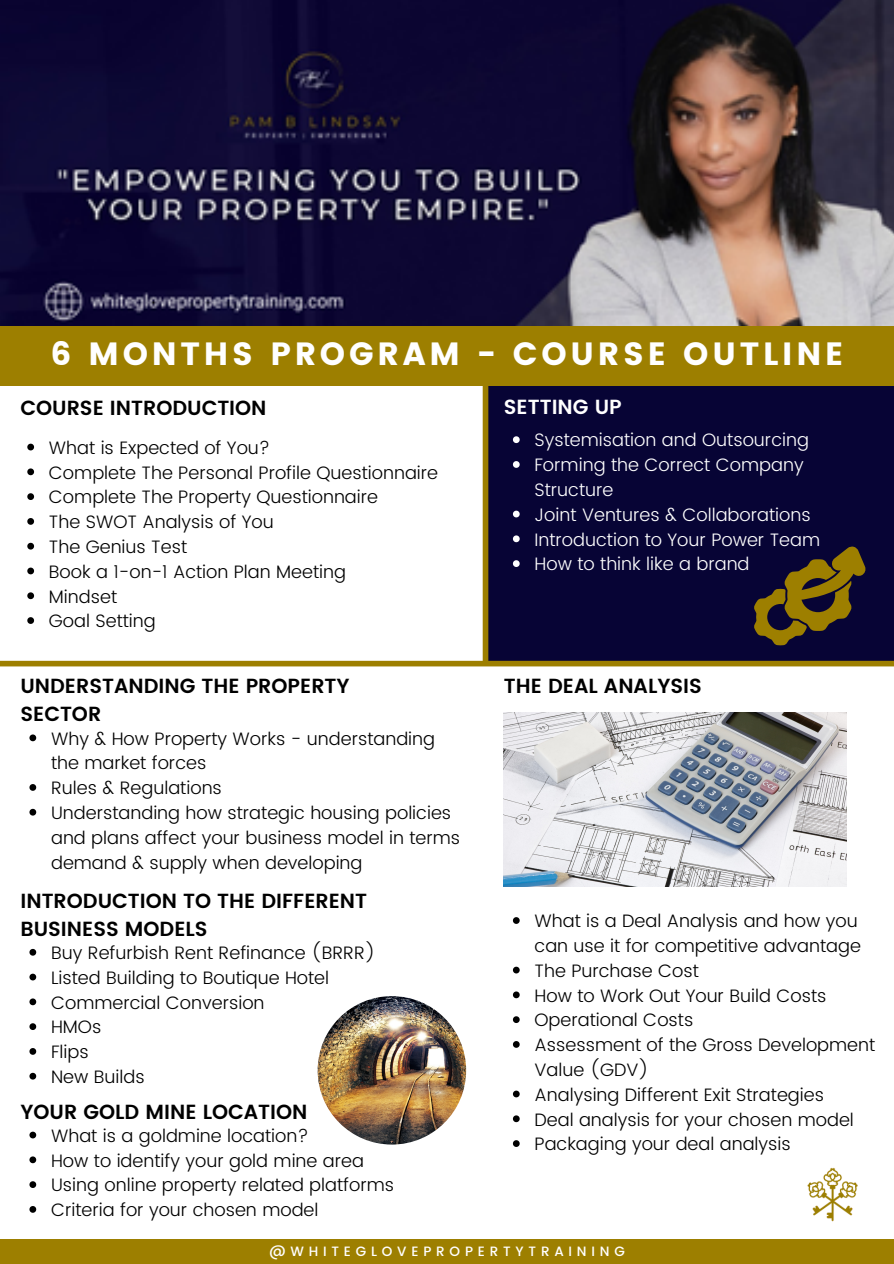
<style>
.page{position:relative;width:894px;height:1264px;background:#fff}
.page>*{position:absolute;margin:0;border:0;box-sizing:border-box;transform-origin:0 0}
.t1{font:32.1px "Poppins";letter-spacing:.12em;color:#fff}
.t2{font:600 20.4px/28.2px "Poppins";color:#000}
.t3{font:600 20.4px "Poppins";color:#fff}
.t4{font:300 18px/24.8px "Poppins";color:#000}
.t5{font:300 18px/24.8px "Poppins";color:#fff}
.t6{font:500 13.5px "Poppins";letter-spacing:.355em;color:#fff}
</style>
<div class="page">
<img style="left:0;top:0;width:893px;height:326px">
<div style="left:0;top:326px;width:893px;height:60px;background:#9d7f00"></div>
<div style="left:488px;top:386px;width:405px;height:274px;background:#070435"></div>
<div style="left:482px;top:374px;width:6px;height:286px;background:#9d7f00"></div>
<div style="left:0;top:660px;width:893px;height:6px;background:#9d7f00"></div>
<img style="left:503px;top:712px;width:343px;height:174px">
<div style="left:0;top:1238px;width:893px;height:25px;background:#9d7f00"></div>
<svg style="left:29px;top:948px;width:7px;height:7px"></svg>
<svg style="left:29px;top:973px;width:7px;height:7px"></svg>
<svg style="left:29px;top:998px;width:7px;height:7px"></svg>
<svg style="left:29px;top:1023px;width:7px;height:7px"></svg>
<svg style="left:29px;top:1048px;width:7px;height:6px"></svg>
<svg style="left:29px;top:1072px;width:7px;height:7px"></svg>
<img style="left:317px;top:996px;width:149px;height:148px;border-radius:50%">
<svg style="left:754px;top:546px;width:112px;height:99px"></svg>
<svg style="left:27px;top:443px;width:7px;height:7px"></svg>
<svg style="left:27px;top:468px;width:7px;height:7px"></svg>
<svg style="left:27px;top:493px;width:7px;height:7px"></svg>
<svg style="left:27px;top:518px;width:7px;height:7px"></svg>
<svg style="left:27px;top:543px;width:7px;height:6px"></svg>
<svg style="left:27px;top:567px;width:7px;height:7px"></svg>
<svg style="left:27px;top:592px;width:7px;height:7px"></svg>
<svg style="left:27px;top:617px;width:7px;height:7px"></svg>
<svg style="left:512px;top:436px;width:7px;height:7px"></svg>
<svg style="left:512px;top:461px;width:7px;height:7px"></svg>
<svg style="left:513px;top:510px;width:6px;height:7px"></svg>
<svg style="left:512px;top:535px;width:7px;height:7px"></svg>
<svg style="left:512px;top:560px;width:7px;height:7px"></svg>
<svg style="left:29px;top:734px;width:7px;height:7px"></svg>
<svg style="left:29px;top:784px;width:7px;height:6px"></svg>
<svg style="left:29px;top:808px;width:7px;height:7px"></svg>
<svg style="left:512px;top:917px;width:7px;height:6px"></svg>
<svg style="left:512px;top:966px;width:7px;height:7px"></svg>
<svg style="left:512px;top:991px;width:7px;height:7px"></svg>
<svg style="left:512px;top:1016px;width:7px;height:7px"></svg>
<svg style="left:512px;top:1041px;width:7px;height:6px"></svg>
<svg style="left:513px;top:1090px;width:6px;height:7px"></svg>
<svg style="left:512px;top:1115px;width:7px;height:7px"></svg>
<svg style="left:512px;top:1140px;width:7px;height:6px"></svg>
<svg style="left:29px;top:1131px;width:7px;height:7px"></svg>
<svg style="left:29px;top:1156px;width:7px;height:7px"></svg>
<svg style="left:29px;top:1181px;width:7px;height:6px"></svg>
<svg style="left:29px;top:1206px;width:7px;height:6px"></svg>
<img style="left:807px;top:1167px;width:51px;height:55px">
<p class="t1" style="left:51px;top:335px;width:794px">6 MONTHS PROGRAM - COURSE OUTLINE</p>
<p class="t2" style="left:20px;top:393px;width:247px">COURSE INTRODUCTION</p>
<p class="t3" style="left:503px;top:395px;width:119px">SETTING UP</p>
<p class="t4" style="left:49px;top:435px;width:222px">What is Expected of You?</p>
<p class="t4" style="left:49px;top:460px;width:390px">Complete The Personal Profile Questionnaire</p>
<p class="t4" style="left:49px;top:485px;width:330px">Complete The Property Questionnaire</p>
<p class="t4" style="left:49px;top:509px;width:226px">The SWOT Analysis of You</p>
<p class="t4" style="left:49px;top:534px;width:140px">The Genius Test</p>
<p class="t4" style="left:49px;top:559px;width:298px">Book a 1-on-1 Action Plan Meeting</p>
<p class="t4" style="left:49px;top:584px;width:70px">Mindset</p>
<p class="t4" style="left:49px;top:608px;width:108px">Goal Setting</p>
<p class="t2" style="left:20px;top:672px;width:330px">UNDERSTANDING THE PROPERTY<br>SECTOR</p>
<p class="t4" style="left:51px;top:726px;width:385px">Why &amp; How Property Works - understanding the market forces</p>
<p class="t4" style="left:51px;top:775px;width:172px">Rules &amp; Regulations</p>
<p class="t4" style="left:51px;top:800px;width:410px">Understanding how strategic housing policies and plans affect your business model in terms demand &amp; supply when developing</p>
<p class="t5" style="left:534px;top:428px;width:276px">Systemisation and Outsourcing</p>
<p class="t5" style="left:534px;top:452px;width:270px">Forming the Correct Company<br>Structure</p>
<p class="t5" style="left:534px;top:502px;width:278px">Joint Ventures &amp; Collaborations</p>
<p class="t5" style="left:534px;top:527px;width:287px">Introduction to Your Power Team</p>
<p class="t5" style="left:534px;top:552px;width:216px">How to think like a brand</p>
<p class="t2" style="left:503px;top:672px;width:199px">THE DEAL ANALYSIS</p>
<p class="t2" style="left:20px;top:886px;width:348px">INTRODUCTION TO THE DIFFERENT<br>BUSINESS MODELS</p>
<p class="t4" style="left:534px;top:908px;width:328px">What is a Deal Analysis and how you can use it for competitive advantage</p>
<p class="t4" style="left:534px;top:958px;width:166px">The Purchase Cost</p>
<p class="t4" style="left:534px;top:983px;width:293px">How to Work Out Your Build Costs</p>
<p class="t4" style="left:534px;top:1007px;width:160px">Operational Costs</p>
<p class="t4" style="left:534px;top:1032px;width:342px">Assessment of the Gross Development<br>Value (GDV)</p>
<p class="t4" style="left:534px;top:1082px;width:291px">Analysing Different Exit Strategies</p>
<p class="t4" style="left:534px;top:1106px;width:321px">Deal analysis for your chosen model</p>
<p class="t4" style="left:534px;top:1131px;width:258px">Packaging your deal analysis</p>
<p class="t4" style="left:51px;top:940px;width:326px">Buy Refurbish Rent Refinance (BRRR)</p>
<p class="t4" style="left:51px;top:965px;width:279px">Listed Building to Boutique Hotel</p>
<p class="t4" style="left:51px;top:990px;width:215px">Commercial Conversion</p>
<p class="t4" style="left:51px;top:1014px;width:52px">HMOs</p>
<p class="t4" style="left:51px;top:1039px;width:39px">Flips</p>
<p class="t4" style="left:51px;top:1064px;width:95px">New Builds</p>
<p class="t2" style="left:20px;top:1097px;width:288px">YOUR GOLD MINE LOCATION</p>
<p class="t4" style="left:51px;top:1123px;width:259px">What is a goldmine location?</p>
<p class="t4" style="left:51px;top:1147px;width:314px">How to identify your gold mine area</p>
<p class="t4" style="left:51px;top:1172px;width:344px">Using online property related platforms</p>
<p class="t4" style="left:51px;top:1197px;width:269px">Criteria for your chosen model</p>
<p class="t6" style="left:269px;top:1243px;width:357px">@WHITEGLOVEPROPERTYTRAINING</p>
</div>
